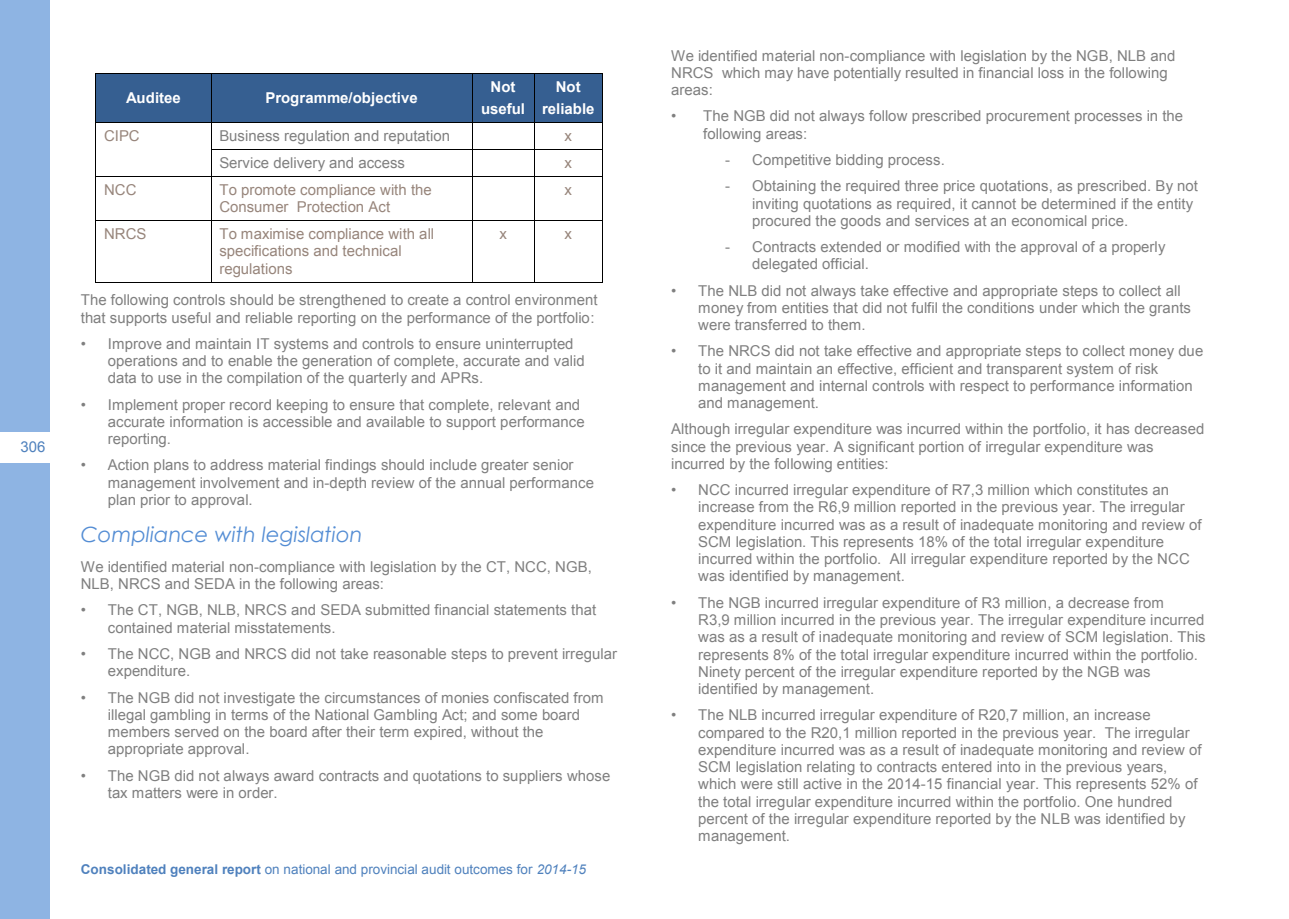
<style>
.page{position:relative;width:1289px;height:919px;background:#fff}
.page>*{position:absolute;margin:0;border:0;box-sizing:border-box;transform-origin:0 0}
.t1{font:italic 21px "Century Gothic";color:#548dd4}
.t2{font:15px/17.2px "Arial";color:#7f7f7f}
.t3{font:15px/17.2px "Arial";color:#97857b}
.t4{font:700 15px "Arial";color:#fff}
.t5{font:15px "Arial";color:#4f81bd}
.t6{font:13.5px "Arial";letter-spacing:.005em;color:#4f81bd}
.s1{font-weight:700}
.s2{font-style:italic}
</style>
<div class="page">
<div style="left:0;top:0;width:50px;height:919px;background:#8eb4e3"></div>
<div style="left:0;top:432px;width:56px;height:30px;background:#fff"></div>
<div style="left:96px;top:74px;width:115px;height:48px;background:#365f91"></div>
<div style="left:212px;top:74px;width:260px;height:48px;background:#365f91"></div>
<div style="left:473px;top:74px;width:60px;height:48px;background:#365f91"></div>
<div style="left:534px;top:74px;width:68px;height:48px;background:#365f91"></div>
<hr style="left:96px;top:73px;width:115px;height:1px;background:#000">
<hr style="left:212px;top:73px;width:260px;height:1px;background:#000">
<hr style="left:473px;top:73px;width:60px;height:1px;background:#000">
<hr style="left:534px;top:73px;width:68px;height:1px;background:#000">
<hr style="left:96px;top:74px;width:1px;height:48px;background:#000">
<hr style="left:211px;top:74px;width:1px;height:48px;background:#000">
<hr style="left:472px;top:74px;width:1px;height:48px;background:#000">
<hr style="left:533px;top:74px;width:1px;height:48px;background:#000">
<hr style="left:602px;top:74px;width:1px;height:48px;background:#000">
<hr style="left:96px;top:122px;width:115px;height:1px;background:#000">
<hr style="left:212px;top:122px;width:260px;height:1px;background:#000">
<hr style="left:473px;top:122px;width:60px;height:1px;background:#000">
<hr style="left:534px;top:122px;width:68px;height:1px;background:#000">
<hr style="left:212px;top:149px;width:260px;height:1px;background:#000">
<hr style="left:473px;top:149px;width:60px;height:1px;background:#000">
<hr style="left:534px;top:149px;width:68px;height:1px;background:#000">
<hr style="left:96px;top:176px;width:115px;height:1px;background:#000">
<svg style="left:211px;top:122px;width:1px;height:55px"></svg>
<hr style="left:212px;top:176px;width:260px;height:1px;background:#000">
<svg style="left:472px;top:122px;width:1px;height:55px"></svg>
<hr style="left:473px;top:176px;width:60px;height:1px;background:#000">
<hr style="left:534px;top:176px;width:68px;height:1px;background:#000">
<svg style="left:602px;top:122px;width:1px;height:55px"></svg>
<hr style="left:96px;top:177px;width:1px;height:43px;background:#000">
<hr style="left:211px;top:177px;width:1px;height:43px;background:#000">
<hr style="left:472px;top:177px;width:1px;height:43px;background:#000">
<hr style="left:533px;top:177px;width:1px;height:43px;background:#000">
<hr style="left:602px;top:177px;width:1px;height:43px;background:#000">
<hr style="left:96px;top:220px;width:115px;height:1px;background:#000">
<hr style="left:212px;top:220px;width:260px;height:1px;background:#000">
<hr style="left:473px;top:220px;width:60px;height:1px;background:#000">
<hr style="left:534px;top:220px;width:68px;height:1px;background:#000">
<hr style="left:96px;top:221px;width:1px;height:61px;background:#000">
<hr style="left:96px;top:282px;width:115px;height:1px;background:#000">
<hr style="left:211px;top:221px;width:1px;height:61px;background:#000">
<hr style="left:212px;top:282px;width:260px;height:1px;background:#000">
<hr style="left:472px;top:221px;width:1px;height:61px;background:#000">
<hr style="left:473px;top:282px;width:60px;height:1px;background:#000">
<hr style="left:533px;top:221px;width:1px;height:61px;background:#000">
<hr style="left:534px;top:282px;width:68px;height:1px;background:#000">
<hr style="left:602px;top:221px;width:1px;height:61px;background:#000">
<p class="t5" style="left:21px;top:437px;width:26px">306</p>
<p class="t4" style="left:126px;top:88px;width:56px">Auditee</p>
<p class="t4" style="left:265px;top:88px;width:154px">Programme/objective</p>
<p class="t4" style="left:490px;top:77px;width:26px">Not</p>
<p class="t4" style="left:481px;top:99px;width:46px">useful</p>
<p class="t4" style="left:556px;top:77px;width:26px">Not</p>
<p class="t4" style="left:542px;top:99px;width:54px">reliable</p>
<p class="t3" style="left:104px;top:127px;width:37px">CIPC</p>
<p class="t2" style="left:219px;top:127px;width:232px">Business regulation and reputation</p>
<p class="t3" style="left:564px;top:127px;width:9px">x</p>
<p class="t2" style="left:219px;top:154px;width:187px">Service delivery and access</p>
<p class="t3" style="left:564px;top:154px;width:9px">x</p>
<p class="t3" style="left:104px;top:181px;width:34px">NCC</p>
<p class="t3" style="left:219px;top:181px;width:214px">To promote compliance with the<br>Consumer Protection Act</p>
<p class="t3" style="left:564px;top:181px;width:9px">x</p>
<p class="t3" style="left:104px;top:226px;width:44px">NRCS</p>
<p class="t3" style="left:219px;top:226px;width:216px">To maximise compliance with all specifications and technical regulations</p>
<p class="t3" style="left:499px;top:226px;width:9px">x</p>
<p class="t3" style="left:564px;top:226px;width:9px">x</p>
<p class="t2" style="left:81px;top:291px;width:518px">The following controls should be strengthened to create a control environment that supports useful and reliable reporting on the performance of the portfolio:</p>
<p class="t2" style="left:108px;top:335px;width:478px;text-indent:-27px">• Improve and maintain IT systems and controls to ensure uninterrupted operations and to enable the generation of complete, accurate and valid data to use in the compilation of the quarterly and APRs.</p>
<p class="t2" style="left:108px;top:396px;width:478px;text-indent:-27px">• Implement proper record keeping to ensure that complete, relevant and accurate information is accessible and available to support performance reporting.</p>
<p class="t2" style="left:108px;top:457px;width:487px;text-indent:-27px">• Action plans to address material findings should include greater senior management involvement and in-depth review of the annual performance plan prior to approval.</p>
<h1 class="t1" style="left:81px;top:520px;width:283px">Compliance with legislation</h1>
<p class="t2" style="left:81px;top:558px;width:512px">We identified material non-compliance with legislation by the CT, NCC, NGB,<br>NLB, NRCS and SEDA in the following areas:</p>
<p class="t2" style="left:108px;top:601px;width:490px;text-indent:-27px">• The CT, NGB, NLB, NRCS and SEDA submitted financial statements that contained material misstatements.</p>
<p class="t2" style="left:108px;top:645px;width:510px;text-indent:-27px">• The NCC, NGB and NRCS did not take reasonable steps to prevent irregular expenditure.</p>
<p class="t2" style="left:108px;top:689px;width:497px;text-indent:-27px">• The NGB did not investigate the circumstances of monies confiscated from illegal gambling in terms of the National Gambling Act; and some board members served on the board after their term expired, without the appropriate approval.</p>
<p class="t2" style="left:108px;top:767px;width:504px;text-indent:-27px">• The NGB did not always award contracts and quotations to suppliers whose tax matters were in order.</p>
<p class="t6" style="left:81px;top:860px;width:507px"><span class="s1">Consolidated general report</span> on national and provincial audit outcomes for <span class="s2">2014-15</span></p>
<p class="t2" style="left:671px;top:47px;width:505px">We identified material non-compliance with legislation by the NGB, NLB and<br>NRCS which may have potentially resulted in financial loss in the following areas:</p>
<p class="t2" style="left:703px;top:108px;width:481px;text-indent:-32px">• The NGB did not always follow prescribed procurement processes in the following areas:</p>
<p class="t2" style="left:725px;top:151px;width:221px">- Competitive bidding process.</p>
<p class="t2" style="left:752px;top:177px;width:447px;text-indent:-27px">- Obtaining the required three price quotations, as prescribed. By not inviting quotations as required, it cannot be determined if the entity procured the goods and services at an economical price.</p>
<p class="t2" style="left:752px;top:238px;width:415px;text-indent:-27px">- Contracts extended or modified with the approval of a properly delegated official.</p>
<p class="t2" style="left:698px;top:282px;width:494px;text-indent:-27px">• The NLB did not always take effective and appropriate steps to collect all money from entities that did not fulfil the conditions under which the grants were transferred to them.</p>
<p class="t2" style="left:698px;top:343px;width:506px;text-indent:-27px">• The NRCS did not take effective and appropriate steps to collect money due to it and maintain an effective, efficient and transparent system of risk management and internal controls with respect to performance information and management.</p>
<p class="t2" style="left:671px;top:421px;width:534px">Although irregular expenditure was incurred within the portfolio, it has decreased since the previous year. A significant portion of irregular expenditure was incurred by the following entities:</p>
<p class="t2" style="left:698px;top:481px;width:505px;text-indent:-27px">• NCC incurred irregular expenditure of R7,3 million which constitutes an increase from the R6,9 million reported in the previous year. The irregular expenditure incurred was as a result of inadequate monitoring and review of SCM legislation. This represents 18% of the total irregular expenditure incurred within the portfolio. All irregular expenditure reported by the NCC was identified by management.</p>
<p class="t2" style="left:698px;top:594px;width:509px;text-indent:-27px">• The NGB incurred irregular expenditure of R3 million, a decrease from<br>R3,9 million incurred in the previous year. The irregular expenditure incurred was as a result of inadequate monitoring and review of SCM legislation. This represents 8% of the total irregular expenditure incurred within the portfolio.<br>Ninety percent of the irregular expenditure reported by the NGB was identified by management.</p>
<p class="t2" style="left:698px;top:706px;width:505px;text-indent:-27px">• The NLB incurred irregular expenditure of R20,7 million, an increase compared to the R20,1 million reported in the previous year. The irregular expenditure incurred was as a result of inadequate monitoring and review of SCM legislation relating to contracts entered into in the previous years, which were still active in the 2014-15 financial year. This represents 52% of the total irregular expenditure incurred within the portfolio. One hundred percent of the irregular expenditure reported by the NLB was identified by management.</p>
</div>
